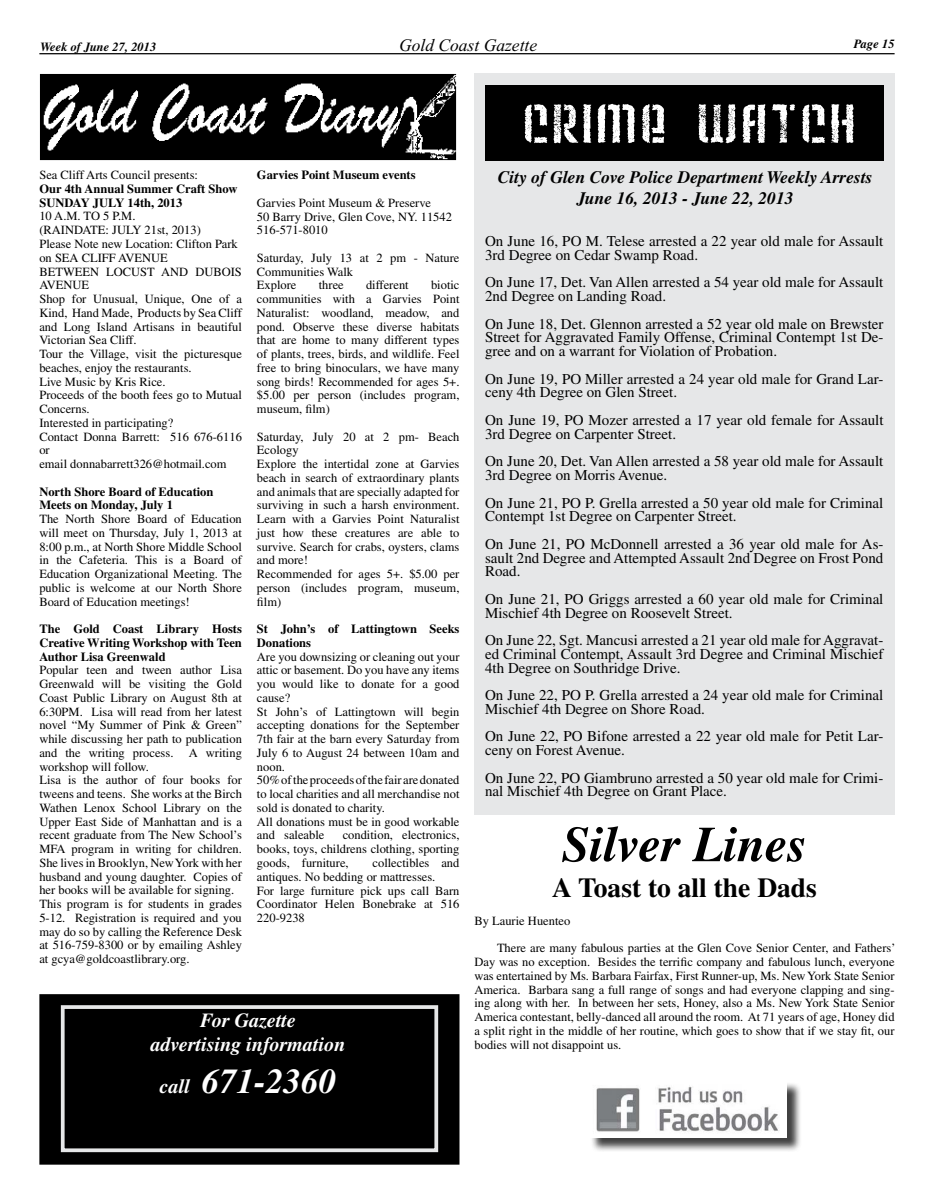
<style>
.page{position:relative;width:934px;height:1204px;background:#fff}
.page>*{position:absolute;margin:0;border:0;box-sizing:border-box;transform-origin:0 0}
.t1{font:italic 700 50px "Times";color:#000}
.t2{font:italic 700 35px "Times";color:#fff}
.t3{font:700 27.5px "Times";color:#000}
.t4{font:italic 700 20px/24px "Times";color:#fff;text-align:center}
.t5{font:italic 700 17.5px/21px "Times";color:#000;text-align:center}
.t6{font:italic 17.5px "Times New Roman";color:#000}
.t7{font:15px/13.8px "Times";color:#000}
.t8{font:12.5px/13.8px "Times";color:#000}
.t9{font:700 12.5px/13.8px "Times";color:#000}
.t10{font:italic 700 12.5px "Times";color:#000}
.s1{font-size:20px}
</style>
<div class="page">
<hr style="left:39px;top:53px;width:855px;height:1px;background:#000">
<div style="left:41px;top:996px;width:417px;height:167px;background:#000"></div>
<div style="left:39px;top:994px;width:420px;height:170px;border:4px solid #000"></div>
<div style="left:61px;top:1005px;width:377px;height:147px;border:4px solid #e6e7e8"></div>
<div style="left:590px;top:1082px;width:280px;height:76px;background:#000;opacity:.75"></div>
<img style="left:590px;top:1082px;width:197px;height:55px">
<img style="left:39px;top:74px;width:418px;height:87px">
<div style="left:474px;top:73px;width:420px;height:741px;background:#e6e7e8"></div>
<div style="left:486px;top:85px;width:398px;height:76px;background:#000"></div>
<svg style="left:524px;top:104px;width:329px;height:39px"></svg>
<p class="t10" style="left:40px;top:42px;width:118px">Week of June 27, 2013</p>
<h3 class="t6" style="left:399px;top:39px;width:140px">Gold Coast Gazette</h3>
<p class="t10" style="left:854px;top:39px;width:42px">Page 15</p>
<p class="t8" style="left:39px;top:169px;width:160px">Sea Cliff Arts Council presents:</p>
<p class="t9" style="left:39px;top:183px;width:200px">Our 4th Annual Summer Craft Show<br>SUNDAY JULY 14th, 2013</p>
<p class="t8" style="left:39px;top:210px;width:204px">10 A.M. TO 5 P.M.<br>(RAINDATE: JULY 21st, 2013)<br>Please Note new Location: Clifton Park on SEA CLIFF AVENUE<br>BETWEEN LOCUST AND DUBOIS<br>AVENUE<br>Shop for Unusual, Unique, One of a<br>Kind, Hand Made, Products by Sea Cliff and Long Island Artisans in beautiful<br>Victorian Sea Cliff.<br>Tour the Village, visit the picturesque beaches, enjoy the restaurants.<br>Live Music by Kris Rice.<br>Proceeds of the booth fees go to Mutual<br>Concerns.<br>Interested in participating?<br>Contact Donna Barrett: 516 676-6116 or<br>email donnabarrett326@hotmail.com</p>
<p class="t9" style="left:39px;top:485px;width:176px">North Shore Board of Education<br>Meets on Monday, July 1</p>
<p class="t8" style="left:39px;top:513px;width:204px;text-align:justify">The North Shore Board of Education will meet on Thursday, July 1, 2013 at 8:00 p.m., at North Shore Middle School in the Cafeteria. This is a Board of Education Organizational Meeting. The public is welcome at our North Shore Board of Education meetings!</p>
<p class="t9" style="left:39px;top:623px;width:204px;text-align:justify">The Gold Coast Library Hosts Creative Writing Workshop with Teen Author Lisa Greenwald</p>
<p class="t8" style="left:39px;top:664px;width:204px">Popular teen and tween author Lisa Greenwald will be visiting the Gold Coast Public Library on August 8th at 6:30PM. Lisa will read from her latest novel “My Summer of Pink &amp; Green” while discussing her path to publication and the writing process. A writing workshop will follow.<br>Lisa is the author of four books for tweens and teens. She works at the Birch Wathen Lenox School Library on the Upper East Side of Manhattan and is a recent graduate from The New School’s MFA program in writing for children.<br>She lives in Brooklyn, New York with her husband and young daughter. Copies of her books will be available for signing.<br>This program is for students in grades 5-12. Registration is required and you may do so by calling the Reference Desk at 516-759-8300 or by emailing Ashley at gcya@goldcoastlibrary.org.</p>
<p class="t9" style="left:257px;top:169px;width:160px">Garvies Point Museum events</p>
<p class="t8" style="left:257px;top:197px;width:197px">Garvies Point Museum &amp; Preserve<br>50 Barry Drive, Glen Cove, NY. 11542<br>516-571-8010</p>
<p class="t8" style="left:257px;top:252px;width:204px">Saturday, July 13 at 2 pm - Nature<br>Communities Walk<br>Explore</p>
<p class="t8" style="left:257px;top:279px;width:204px;text-align:justify;text-indent:174px">biotic communities with a Garvies Point Naturalist: woodland, meadow, and pond. Observe these diverse habitats that are home to many different types of plants, trees, birds, and wildlife. Feel free to bring binoculars, we have many song birds! Recommended for ages 5+. $5.00 per person (includes program, museum, film)</p>
<p class="t8" style="left:257px;top:431px;width:204px">Saturday, July 20 at 2 pm- Beach<br>Ecology<br>Explore the intertidal zone at Garvies beach in search of extraordinary plants and animals that are specially adapted for surviving in such a harsh environment.<br>Learn with a Garvies Point Naturalist just how these creatures are able to survive. Search for crabs, oysters, clams and more!<br>Recommended for ages 5+. $5.00 per person (includes program, museum, film)</p>
<p class="t9" style="left:257px;top:623px;width:204px">St John’s of Lattingtown Seeks<br>Donations</p>
<p class="t8" style="left:257px;top:651px;width:204px">Are you downsizing or cleaning out your attic or basement. Do you have any items you would like to donate for a good cause?<br>St John’s of Lattingtown will begin accepting donations for the September<br>7th fair at the barn every Saturday from<br>July 6 to August 24 between 10am and noon.<br>50% of the proceeds of the fair are donated to local charities and all merchandise not sold is donated to charity.<br>All donations must be in good workable and saleable</p>
<p class="t8" style="left:319px;top:279px;width:26px">three</p>
<p class="t8" style="left:366px;top:279px;width:44px">different</p>
<p class="t8" style="left:257px;top:829px;width:204px;text-align:justify;text-indent:86px">condition, electronics, books, toys, childrens clothing, sporting goods, furniture,</p>
<p class="t8" style="left:257px;top:857px;width:204px;text-indent:116px">collectibles and antiques. No bedding or mattresses.<br>For large furniture pick ups call Barn<br>Coordinator Helen Bonebrake at 516<br>220-9238</p>
<h3 class="t4" style="left:151px;top:1010px;width:196px">For Gazette<br>advertising information</h3>
<h2 class="t2" style="left:160px;top:1069px;width:178px"><span class="s1">call</span> 671-2360</h2>
<h3 class="t5" style="left:498px;top:168px;width:376px">City of Glen Cove Police Department Weekly Arrests<br>June 16, 2013 - June 22, 2013</h3>
<p class="t7" style="left:485px;top:235px;width:400px">On June 16, PO M. Telese arrested a 22 year old male for Assault<br>3rd Degree on Cedar Swamp Road.</p>
<p class="t7" style="left:485px;top:277px;width:400px">On June 17, Det. Van Allen arrested a 54 year old male for Assault<br>2nd Degree on Landing Road.</p>
<p class="t7" style="left:485px;top:318px;width:400px;text-align:justify">On June 18, Det. Glennon arrested a 52 year old male on Brewster Street for Aggravated Family Offense, Criminal Contempt 1st De&shy;gree and on a warrant for Violation of Probation.</p>
<p class="t7" style="left:485px;top:373px;width:400px">On June 19, PO Miller arrested a 24 year old male for Grand Lar&shy;ceny 4th Degree on Glen Street.</p>
<p class="t7" style="left:485px;top:414px;width:400px">On June 19, PO Mozer arrested a 17 year old female for Assault<br>3rd Degree on Carpenter Street.</p>
<p class="t7" style="left:485px;top:455px;width:400px">On June 20, Det. Van Allen arrested a 58 year old male for Assault<br>3rd Degree on Morris Avenue.</p>
<p class="t7" style="left:485px;top:497px;width:400px">On June 21, PO P. Grella arrested a 50 year old male for Criminal<br>Contempt 1st Degree on Carpenter Street.</p>
<p class="t7" style="left:485px;top:538px;width:400px;text-align:justify">On June 21, PO McDonnell arrested a 36 year old male for As&shy;sault 2nd Degree and Attempted Assault 2nd Degree on Frost Pond Road.</p>
<p class="t7" style="left:485px;top:593px;width:400px">On June 21, PO Griggs arrested a 60 year old male for Criminal<br>Mischief 4th Degree on Roosevelt Street.</p>
<p class="t7" style="left:485px;top:634px;width:400px;text-align:justify">On June 22, Sgt. Mancusi arrested a 21 year old male for Aggravat&shy;ed Criminal Contempt, Assault 3rd Degree and Criminal Mischief 4th Degree on Southridge Drive.</p>
<p class="t7" style="left:485px;top:689px;width:400px">On June 22, PO P. Grella arrested a 24 year old male for Criminal<br>Mischief 4th Degree on Shore Road.</p>
<p class="t7" style="left:485px;top:730px;width:400px">On June 22, PO Bifone arrested a 22 year old male for Petit Lar&shy;ceny on Forest Avenue.</p>
<p class="t7" style="left:485px;top:772px;width:400px">On June 22, PO Giambruno arrested a 50 year old male for Crimi&shy;nal Mischief 4th Degree on Grant Place.</p>
<h1 class="t1" style="left:562px;top:826px;width:247px">Silver Lines</h1>
<h3 class="t3" style="left:552px;top:877px;width:266px">A Toast to all the Dads</h3>
<p class="t8" style="left:474px;top:915px;width:97px">By Laurie Huenteo</p>
<p class="t8" style="left:474px;top:942px;width:422px;text-align:justify;text-indent:22px">There are many fabulous parties at the Glen Cove Senior Center, and Fathers’ Day was no exception. Besides the terrific company and fabulous lunch, everyone was entertained by Ms. Barbara Fairfax, First Runner-up, Ms. New York State Senior America. Barbara sang a full range of songs and had everyone clapping and sing&shy;ing along with her. In between her sets, Honey, also a Ms. New York State Senior America contestant, belly-danced all around the room. At 71 years of age, Honey did a split right in the middle of her routine, which goes to show that if we stay fit, our bodies will not disappoint us.</p>
</div>
